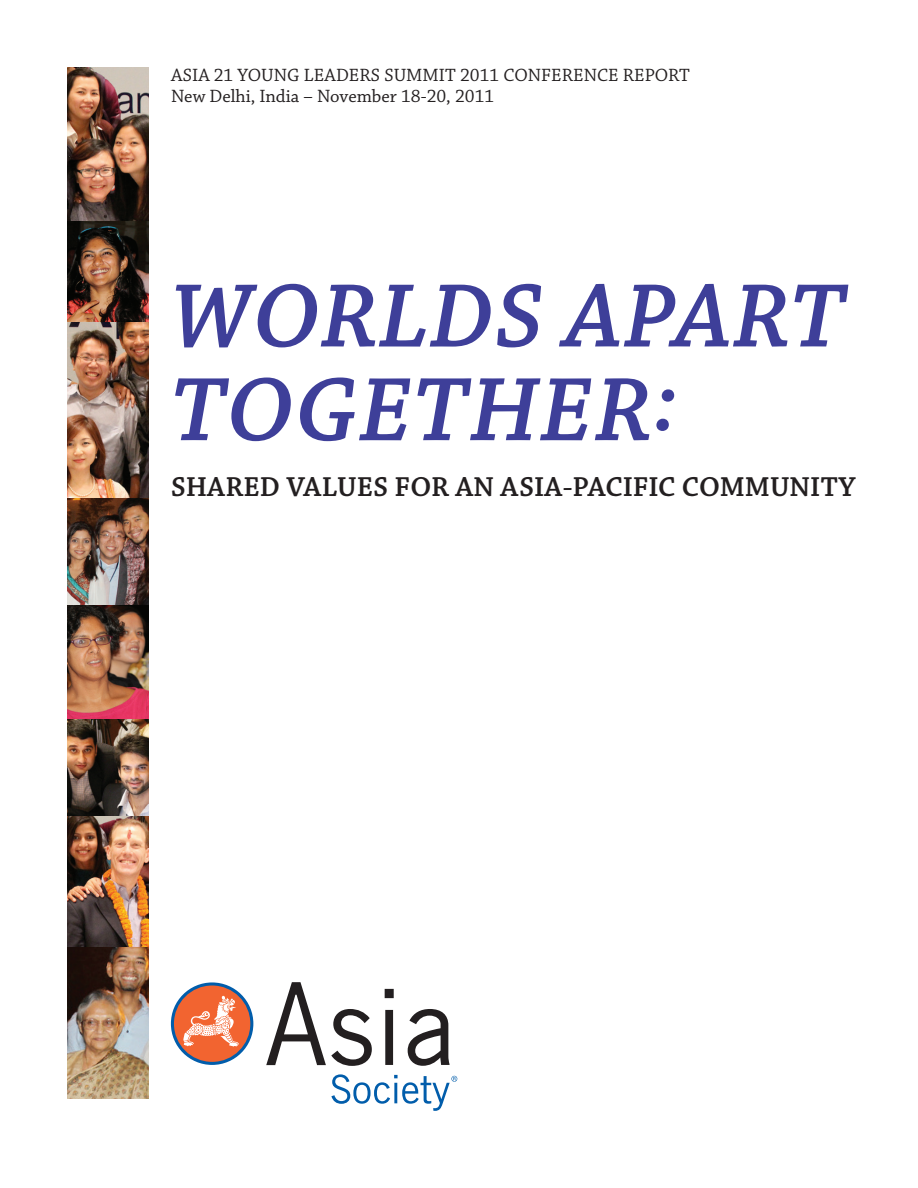
<style>
.page{position:relative;width:918px;height:1188px;background:#fff}
.page>*{position:absolute;margin:0;border:0;box-sizing:border-box;transform-origin:0 0}
.t1{font:italic 600 95.1px/93.8px "Chaparral Pro";letter-spacing:.015em;color:#3e3f99}
.t2{font:600 28.8px "Chaparral Pro";color:#231f20}
.t3{font:18.75px "Chaparral Pro";color:#231f20}
</style>
<div class="page">
<svg style="left:171px;top:982px;width:82px;height:83px"></svg>
<svg style="left:266px;top:982px;width:106px;height:84px"></svg>
<svg style="left:385px;top:989px;width:9px;height:76px"></svg>
<svg style="left:408px;top:1009px;width:42px;height:57px"></svg>
<svg style="left:331px;top:1074px;width:126px;height:37px"></svg>
<img style="left:68px;top:67px;width:81px;height:1032px">
<p class="t3" style="left:171px;top:65px;width:393px">ASIA 21 YOUNG LEADERS SUMMIT 2011 CONFEREN</p>
<p class="t3" style="left:597px;top:65px;width:71px">CE REPORT</p>
<p class="t3" style="left:171px;top:86px;width:325px">NEW DELHI, INDIA – NOVEMBER 18-20, 2011</p>
<h1 class="t1" style="left:171px;top:273px;width:675px">WORLDS APART<br>TOGETHER:</h1>
<h2 class="t2" style="left:171px;top:471px;width:686px">SHARED VALUES FOR AN ASIA-PACIFIC COMMUNITY</h2>
</div>
